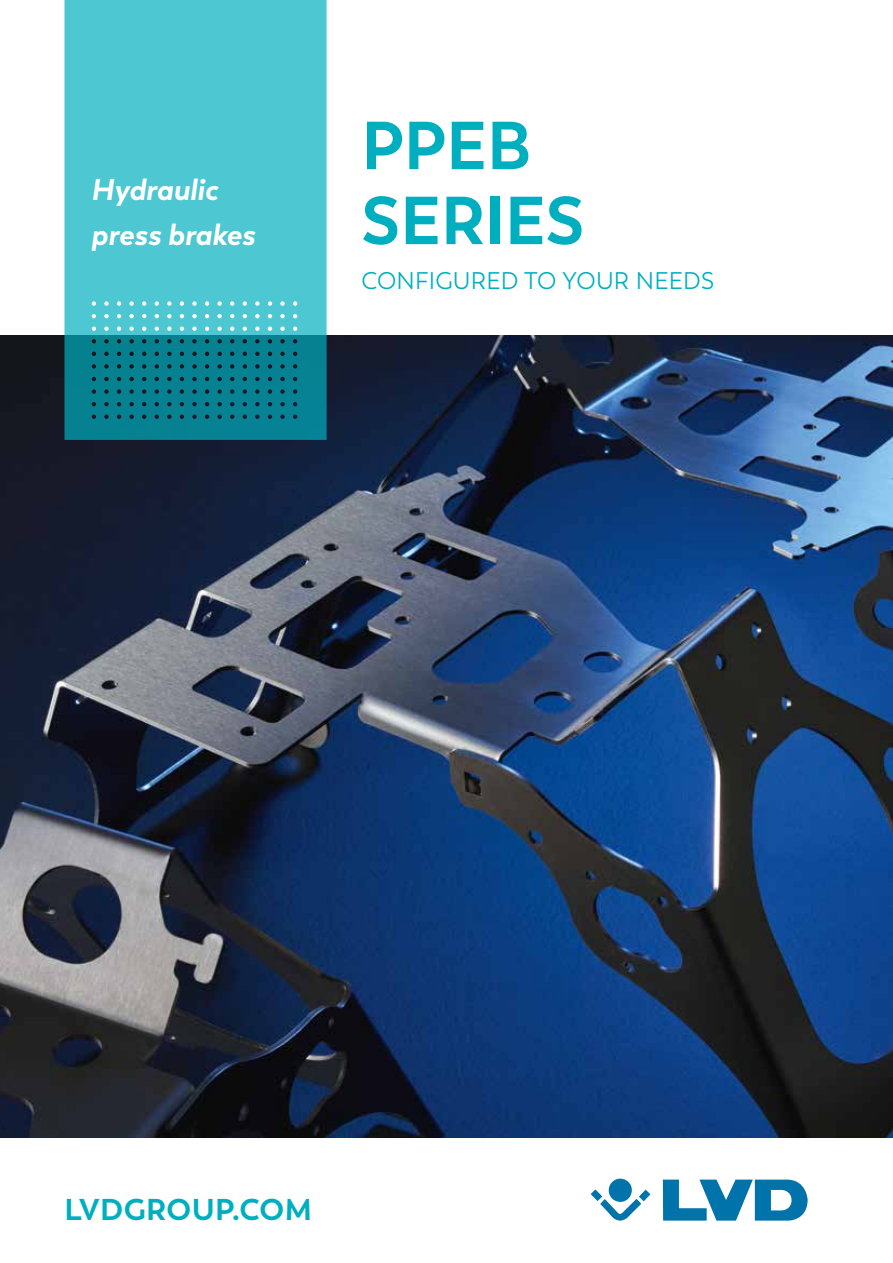
<style>
.page{position:relative;width:893px;height:1263px;background:#fff}
.page>*{position:absolute;margin:0;border:0;box-sizing:border-box;transform-origin:0 0}
.t1{font:700 67.5px/75px "Trenda";color:#00afbf}
.t2{font:italic 700 30px/45px "Trenda";color:#fff}
.t3{font:700 30px "Trenda";letter-spacing:.015em;color:#00afbf}
.t4{font:24px "Trenda";letter-spacing:.01em;color:#00afbf}
</style>
<div class="page">
<img style="left:0;top:336px;width:893px;height:801px">
<svg style="left:663px;top:1179px;width:145px;height:41px"></svg>
<svg style="left:591px;top:1178px;width:59px;height:43px"></svg>
<svg style="left:64px;top:0;width:263px;height:440px;fill:#4dc7d2"></svg>
<p class="t2" style="left:91px;top:167px;width:166px">Hydraulic press brakes</p>
<h1 class="t1" style="left:361px;top:109px;width:224px">PPEB<br>SERIES</h1>
<p class="t4" style="left:361px;top:267px;width:354px">CONFIGURED TO YOUR NEEDS</p>
<p class="t3" style="left:64px;top:1191px;width:249px">LVDGROUP.COM</p>
</div>
